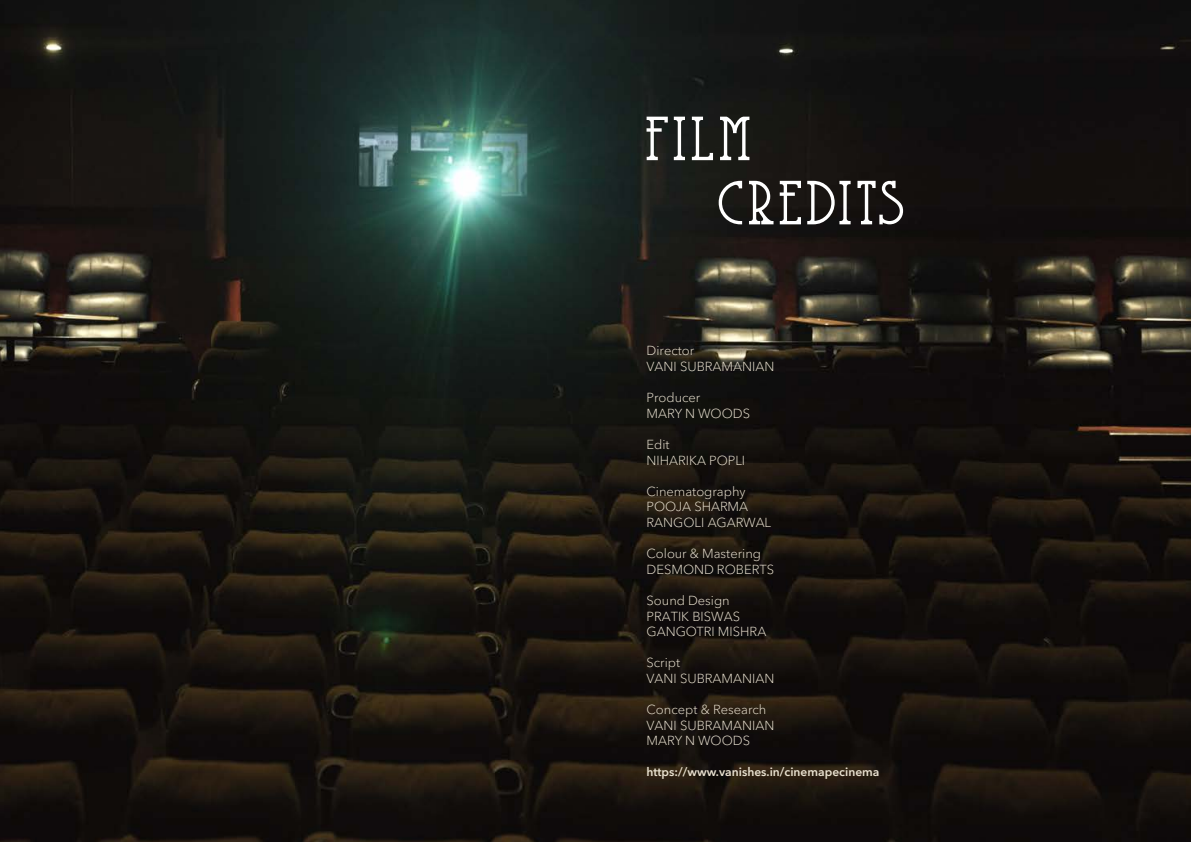
<style>
.page{position:relative;width:1191px;height:842px;background:#fff}
.page>*{position:absolute;margin:0;border:0;box-sizing:border-box;transform-origin:0 0}
.t1{font:62px/64.2px "Coventry Garden";letter-spacing:.075em;color:#fff}
.t2{font:300 13px/15.6px "Avenir Next LT Pro";color:#eae2d1}
.t3{font:600 12px "Avenir Next LT Pro";color:#eae2d1}
</style>
<div class="page">
<img style="left:0;top:0;width:1191px;height:842px">
<h1 class="t1" style="left:718px;top:111px;width:187px;text-indent:-72px">FILM<br>CREDITS</h1>
<p class="t2" style="left:646px;top:342px;width:129px">Director<br>VANI SUBRAMANIAN</p>
<p class="t2" style="left:646px;top:389px;width:105px">Producer<br>MARY N WOODS</p>
<p class="t2" style="left:646px;top:436px;width:100px">Edit<br>NIHARIKA POPLI</p>
<p class="t2" style="left:646px;top:483px;width:126px">Cinematography<br>POOJA SHARMA<br>RANGOLI AGARWAL</p>
<p class="t2" style="left:646px;top:545px;width:129px">Colour &amp; Mastering<br>DESMOND ROBERTS</p>
<p class="t2" style="left:646px;top:592px;width:121px">Sound Design<br>PRATIK BISWAS<br>GANGOTRI MISHRA</p>
<p class="t2" style="left:646px;top:654px;width:129px">Script<br>VANI SUBRAMANIAN</p>
<p class="t2" style="left:646px;top:701px;width:129px">Concept &amp; Research<br>VANI SUBRAMANIAN<br>MARY N WOODS</p>
<p class="t3" style="left:646px;top:764px;width:234px">https://www.vanishes.in/cinemapecinema</p>
</div>
